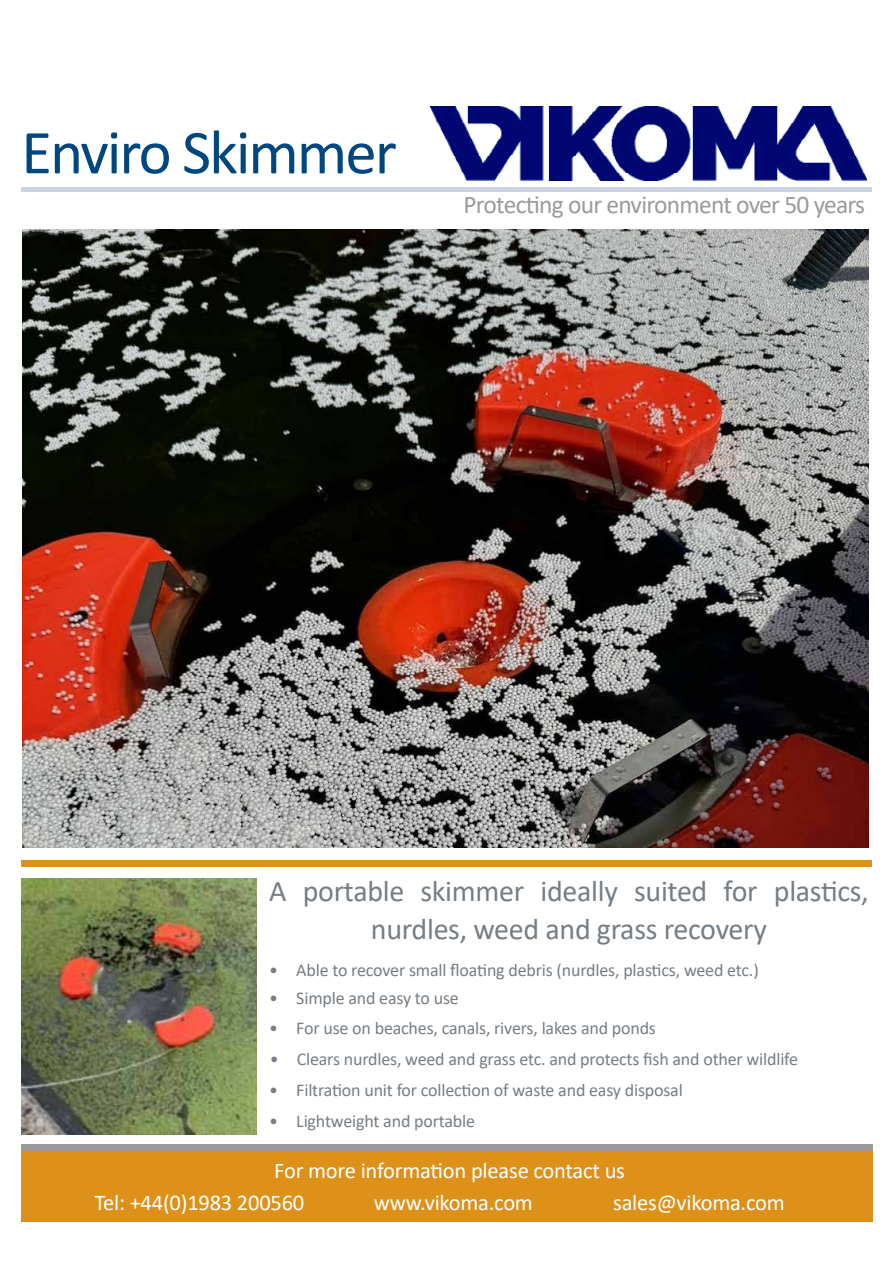
<style>
.page{position:relative;width:893px;height:1263px;background:#fff}
.page>*{position:absolute;margin:0;border:0;box-sizing:border-box;transform-origin:0 0}
.t1{font:63px "Calibri";letter-spacing:-.03em;color:#00467f}
.t2{font:30px/37.5px "Calibri";letter-spacing:-.01em;color:#767e84;text-align:center}
.t3{font:25.5px "Calibri";letter-spacing:-.03em;color:#999b9c}
.t4{font:22.5px "Calibri";letter-spacing:-.01em;color:#fff}
.t5{font:18px "Calibri";letter-spacing:-.01em;color:#767e84}
</style>
<div class="page">
<img style="left:431px;top:106px;width:436px;height:75px">
<div style="left:21px;top:1150px;width:852px;height:72px;background:#de9118"></div>
<div style="left:21px;top:1144px;width:852px;height:6px;background:#999b9c"></div>
<div style="left:21px;top:187px;width:851px;height:5px;background:#ccd3e0"></div>
<div style="left:21px;top:860px;width:851px;height:7px;background:#de9118"></div>
<img style="left:22px;top:230px;width:846px;height:618px">
<img style="left:21px;top:879px;width:236px;height:255px">
<h1 class="t1" style="left:21px;top:109px;width:377px">Enviro Skimmer</h1>
<h3 class="t3" style="left:463px;top:187px;width:403px">Protecting our environment over 50 years</h3>
<h2 class="t2" style="left:269px;top:872px;width:601px">A portable skimmer ideally suited for plastics, nurdles, weed and grass recovery</h2>
<p class="t5" style="left:269px;top:958px;width:491px">• Able to recover small floating debris (nurdles, plastics, weed etc.)</p>
<p class="t5" style="left:269px;top:985px;width:191px">• Simple and easy to use</p>
<p class="t5" style="left:269px;top:1016px;width:388px">• For use on beaches, canals, rivers, lakes and ponds</p>
<p class="t5" style="left:270px;top:1046px;width:530px">• Clears nurdles, weed and grass etc. and protects fish and other wildlife</p>
<p class="t5" style="left:269px;top:1077px;width:415px">• Filtration unit for collection of waste and easy disposal</p>
<p class="t5" style="left:269px;top:1108px;width:207px">• Lightweight and portable</p>
<p class="t4" style="left:274px;top:1155px;width:352px">For more information please contact us</p>
<p class="t4" style="left:94px;top:1187px;width:211px">Tel: +44(0)1983 200560</p>
<p class="t4" style="left:374px;top:1187px;width:161px">www.vikoma.com</p>
<p class="t4" style="left:613px;top:1187px;width:173px">sales@vikoma.com</p>
</div>
